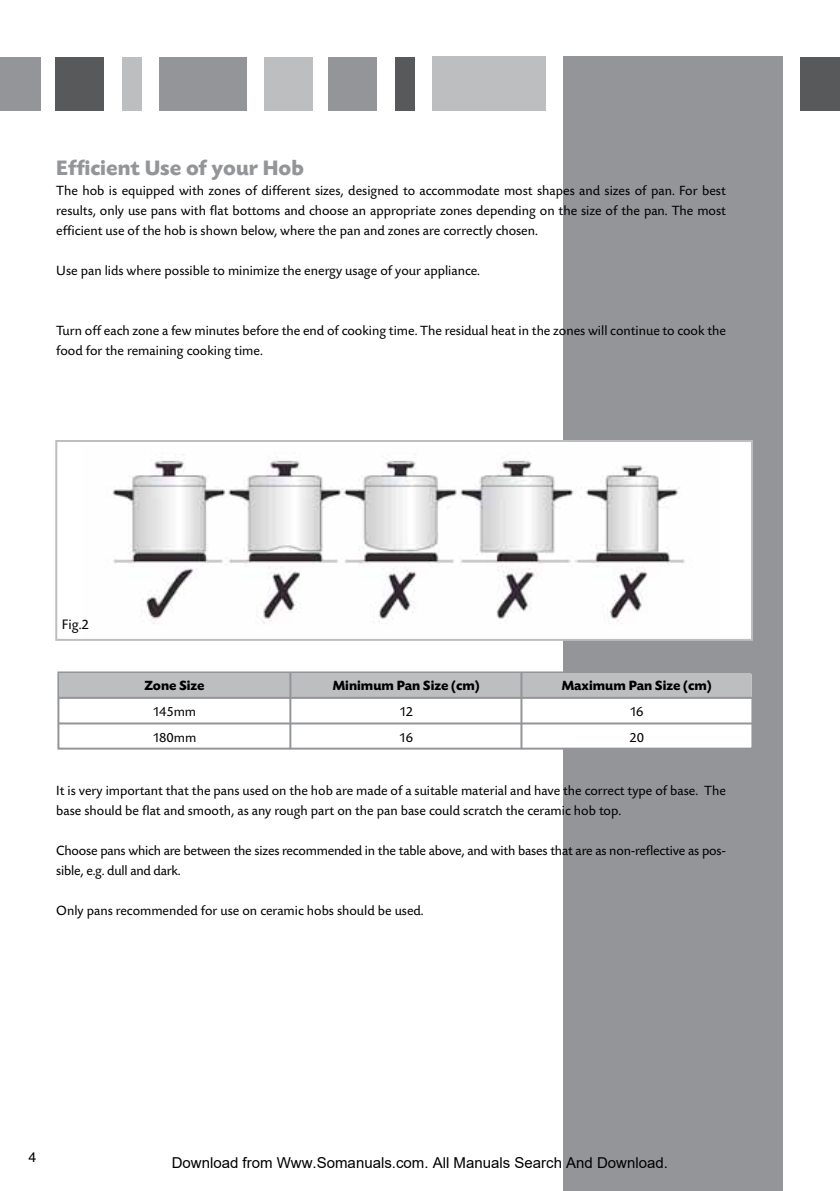
<style>
.page{position:relative;width:840px;height:1191px;background:#fff}
.page>*{position:absolute;margin:0;border:0;box-sizing:border-box;transform-origin:0 0}
.t1{font:700 22px "Today SB";color:#939598}
.t2{font:15px "Arial";color:#000}
.t3{font:14.4px "Today SB";color:#000}
.t4{font:14px/20px "Today SB";color:#000}
.t5{font:700 14px "Today SB";color:#000}
.t6{font:14px "Helvetica";color:#000}
</style>
<div class="page">
<div style="left:800px;top:57px;width:39px;height:53px;background:#58595b"></div>
<div style="left:563px;top:57px;width:219px;height:1134px;background:#939598"></div>
<div style="left:394px;top:57px;width:20px;height:53px;background:#58595b"></div>
<div style="left:328px;top:57px;width:48px;height:53px;background:#939598"></div>
<div style="left:264px;top:57px;width:48px;height:53px;background:#bcbec0"></div>
<div style="left:159px;top:57px;width:88px;height:53px;background:#939598"></div>
<div style="left:122px;top:57px;width:19px;height:53px;background:#bcbec0"></div>
<div style="left:56px;top:57px;width:48px;height:53px;background:#58595b"></div>
<div style="left:0;top:57px;width:40px;height:53px;background:#939598"></div>
<div style="left:432px;top:57px;width:113px;height:54px;background:#bcbec0"></div>
<div style="left:57px;top:671px;width:696px;height:78px;background:#fff;border:2px solid #939598"></div>
<div style="left:59px;top:673px;width:691px;height:25px;background:#bcbec0"></div>
<hr style="left:59px;top:697px;width:692px;height:2px;background:#939598">
<hr style="left:59px;top:722px;width:692px;height:2px;background:#939598">
<hr style="left:289px;top:672px;width:2px;height:77px;background:#939598">
<hr style="left:520px;top:672px;width:2px;height:77px;background:#939598">
<div style="left:56px;top:441px;width:695px;height:199px;background:#fff"></div>
<img style="left:112px;top:454px;width:573px;height:170px">
<div style="left:55px;top:440px;width:697px;height:201px;border:2px solid #bcbec0"></div>
<h1 class="t1" style="left:56px;top:156px;width:249px">Efficient Use of your Hob</h1>
<p class="t4" style="left:56px;top:181px;width:670px;text-align:justify">The hob is equipped with zones of different sizes, designed to accommodate most shapes and sizes of pan. For best results, only use pans with flat bottoms and choose an appropriate zones depending on the size of the pan. The most efficient use of the hob is shown below, where the pan and zones are correctly chosen.</p>
<p class="t4" style="left:56px;top:261px;width:425px">Use pan lids where possible to minimize the energy usage of your appliance.</p>
<p class="t4" style="left:56px;top:321px;width:670px">Turn off each zone a few minutes before the end of cooking time. The residual heat in the zones will continue to cook the food for the remaining cooking time.</p>
<p class="t3" style="left:62px;top:617px;width:29px">Fig.2</p>
<p class="t5" style="left:144px;top:678px;width:62px">Zone Size</p>
<p class="t4" style="left:153px;top:699px;width:45px;line-height:25.6px">145mm<br>180mm</p>
<p class="t5" style="left:332px;top:678px;width:148px">Minimum Pan Size (cm)</p>
<p class="t4" style="left:399px;top:699px;width:15px;line-height:25.6px">12<br>16</p>
<p class="t5" style="left:561px;top:678px;width:151px">Maximum Pan Size (cm)</p>
<p class="t4" style="left:629px;top:699px;width:16px;line-height:25.6px">16<br>20</p>
<p class="t4" style="left:56px;top:781px;width:670px">It is very important that the pans used on the hob are made of a suitable material and have the correct type of base. The base should be flat and smooth, as any rough part on the pan base could scratch the ceramic hob top.</p>
<p class="t4" style="left:56px;top:841px;width:670px">Choose pans which are between the sizes recommended in the table above, and with bases that are as non-reflective as pos&shy;sible, e.g. dull and dark.</p>
<p class="t4" style="left:56px;top:901px;width:369px">Only pans recommended for use on ceramic hobs should be used.</p>
<p class="t6" style="left:28px;top:1145px;width:9px">4</p>
<p class="t2" style="left:172px;top:1154px;width:497px">Download from Www.Somanuals.com. All Manuals Search And Download.</p>
</div>
